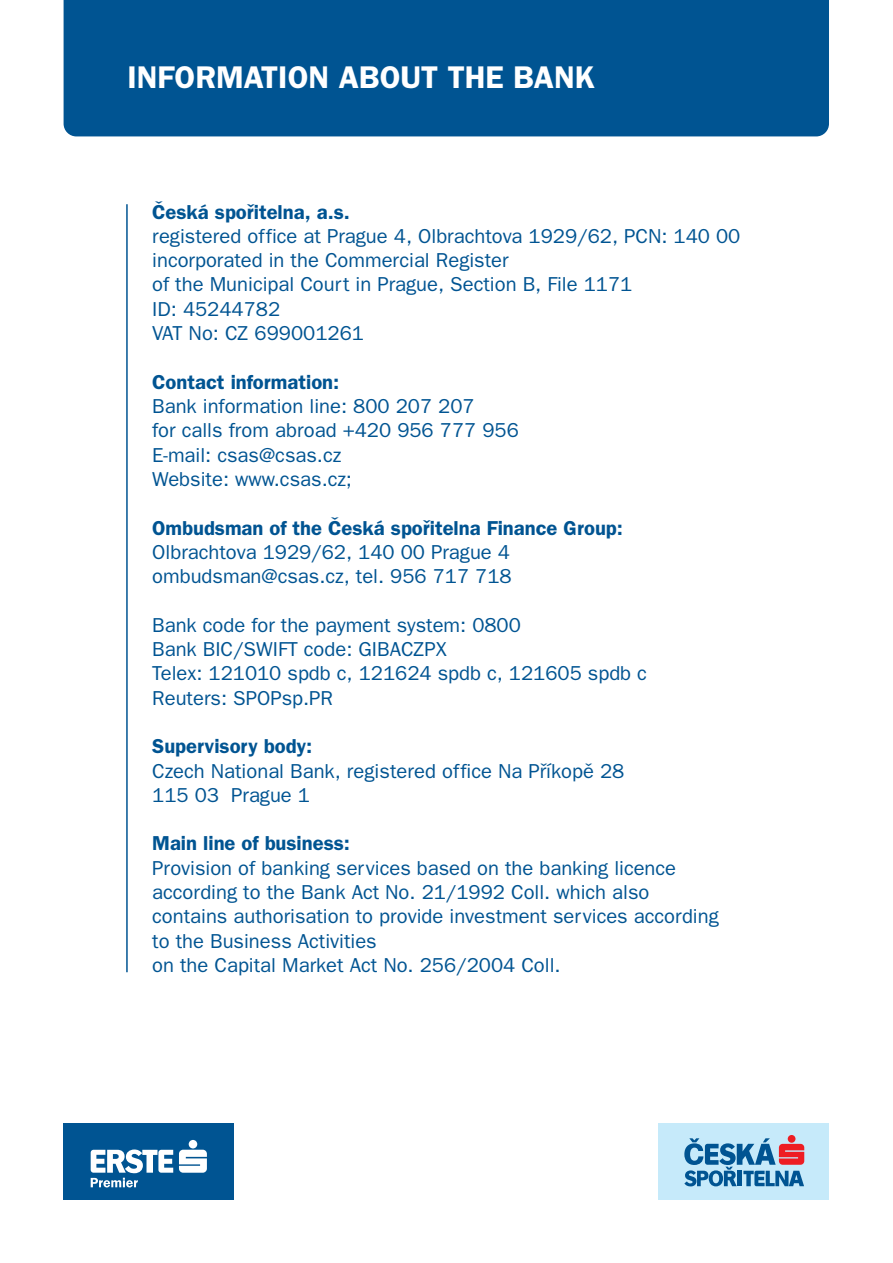
<style>
.page{position:relative;width:893px;height:1263px;background:#fff}
.page>*{position:absolute;margin:0;border:0;box-sizing:border-box;transform-origin:0 0}
.t1{font:600 31.5px "Franklin Gothic CE";color:#fff}
.t2{font:20.25px/24.3px "Franklin Gothic CE";color:#005492}
.t3{font:600 20.25px "Franklin Gothic CE";color:#005492}
</style>
<div class="page">
<div style="left:64px;top:0;width:765px;height:136px;background:#005492"></div>
<div style="left:64px;top:1123px;width:170px;height:76px;background:#005492"></div>
<svg style="left:91px;top:1149px;width:82px;height:38px"></svg>
<svg style="left:179px;top:1140px;width:28px;height:33px"></svg>
<div style="left:659px;top:1123px;width:170px;height:76px;background:#c6eafa"></div>
<svg style="left:684px;top:1135px;width:120px;height:51px"></svg>
<hr style="left:126px;top:204px;width:2px;height:768px;background:#005492">
<h1 class="t1" style="left:127px;top:66px;width:469px">INFORMATION ABOUT THE BANK</h1>
<p class="t3" style="left:152px;top:205px;width:199px">Česká spořitelna, a.s.</p>
<p class="t2" style="left:152px;top:226px;width:590px">registered office at Prague 4, Olbrachtova 1929/62, PCN: 140 00 incorporated in the Commercial Register<br>of the Municipal Court in Prague, Section B, File 1171<br>ID: 45244782<br>VAT No: CZ 699001261</p>
<p class="t3" style="left:152px;top:375px;width:189px">Contact information:</p>
<p class="t2" style="left:152px;top:396px;width:368px">Bank information line: 800 207 207<br>for calls from abroad +420 956 777 956<br>E-mail: csas@csas.cz<br>Website: www.csas.cz;</p>
<p class="t3" style="left:152px;top:521px;width:472px">Ombudsman of the Česká spořitelna Finance Group:</p>
<p class="t2" style="left:152px;top:542px;width:361px">Olbrachtova 1929/62, 140 00 Prague 4 ombudsman@csas.cz, tel. 956 717 718</p>
<p class="t2" style="left:152px;top:615px;width:496px">Bank code for the payment system: 0800<br>Bank BIC/SWIFT code: GIBACZPX<br>Telex: 121010 spdb c, 121624 spdb c, 121605 spdb c Reuters: SPOPsp.PR</p>
<p class="t3" style="left:152px;top:739px;width:162px">Supervisory body:</p>
<p class="t2" style="left:152px;top:760px;width:474px">Czech National Bank, registered office Na Příkopě 28<br>115 03 Prague 1</p>
<p class="t3" style="left:152px;top:836px;width:199px">Main line of business:</p>
<p class="t2" style="left:152px;top:858px;width:568px">Provision of banking services based on the banking licence according to the Bank Act No. 21/1992 Coll. which also contains authorisation to provide investment services according to the Business Activities<br>on the Capital Market Act No. 256/2004 Coll.</p>
</div>
